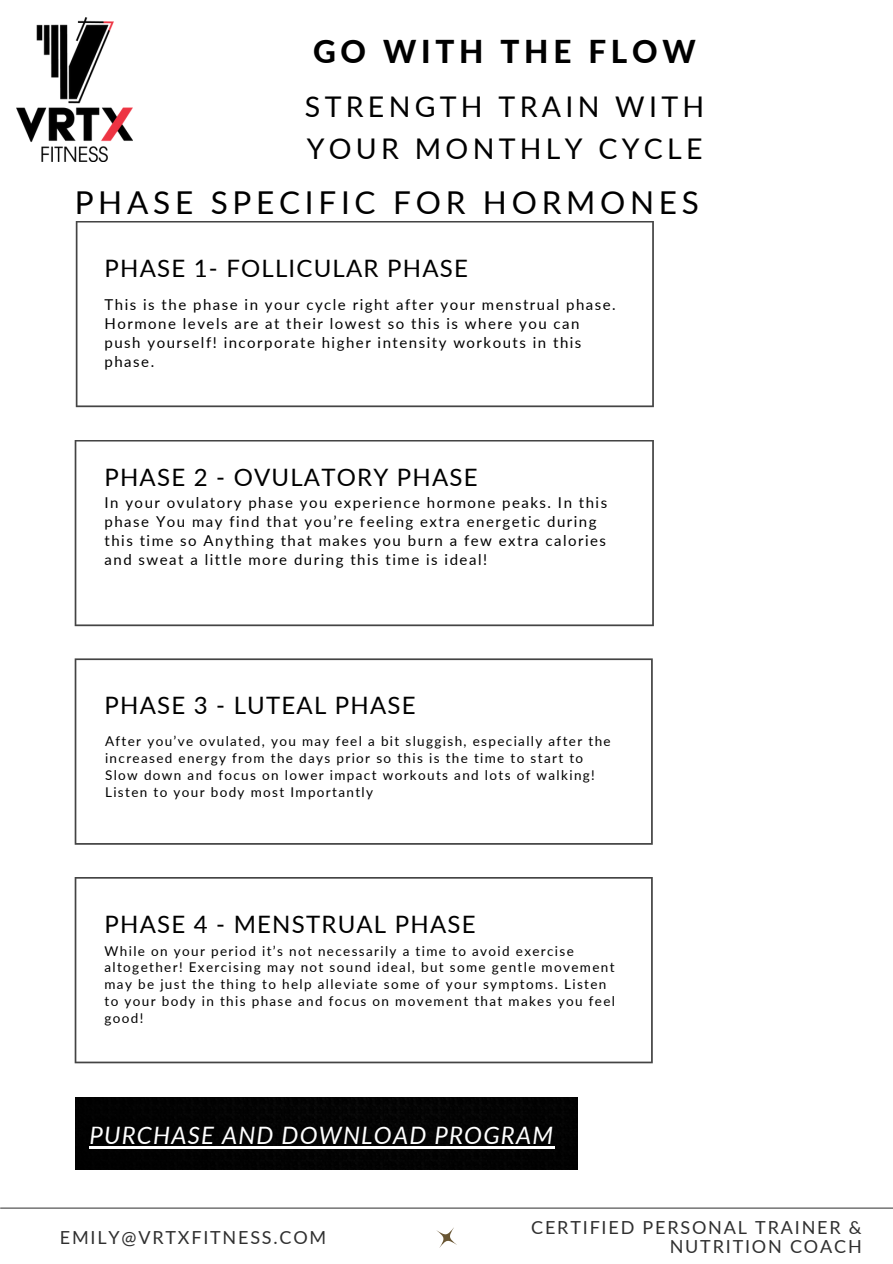
<style>
.page{position:relative;width:893px;height:1264px;background:#fff}
.page>*{position:absolute;margin:0;border:0;box-sizing:border-box;transform-origin:0 0}
.t1{font:31.5px "Lato";letter-spacing:.15em;color:#000}
.t2{font:800 31.5px "Lato";letter-spacing:.15em;color:#000}
.t3{font:28.5px "Lato";letter-spacing:.15em;color:#000}
.t4{font:24px "Lato";letter-spacing:.05em;color:#000}
.t5{font:italic 24px "Lato";letter-spacing:.05em;color:#fff}
.t6{font:18px/19.2px "Lato";letter-spacing:.1em;color:#303030;text-align:right}
.t7{font:15px/19.2px "Lato";letter-spacing:.1em;color:#000}
.t8{font:13.5px/16.8px "Lato";letter-spacing:.1em;color:#000}
</style>
<div class="page">
<svg style="left:436px;top:1227px;width:21px;height:21px"></svg>
<hr style="left:1px;top:1207px;width:891px;height:1px;background:#444">
<img style="left:16px;top:17px;width:116px;height:144px">
<svg style="left:76px;top:221px;width:578px;height:186px"></svg>
<svg style="left:75px;top:658px;width:577px;height:186px"></svg>
<svg style="left:75px;top:440px;width:579px;height:186px"></svg>
<svg style="left:75px;top:877px;width:577px;height:186px"></svg>
<div style="left:76px;top:1097px;width:501px;height:72px;background:#030303"></div>
<hr style="left:89px;top:1146px;width:465px;height:2px;background:#fff">
<p class="t2" style="left:313px;top:32px;width:384px">GO WITH THE FLOW</p>
<p class="t3" style="left:305px;top:89px;width:400px">STRENGTH TRAIN WITH</p>
<p class="t3" style="left:307px;top:131px;width:397px">YOUR MONTHLY CYCLE</p>
<p class="t1" style="left:75px;top:183px;width:625px">PHASE SPECIFIC FOR HORMONES</p>
<p class="t4" style="left:104px;top:253px;width:365px">PHASE 1- FOLLICULAR PHASE</p>
<p class="t7" style="left:104px;top:294px;width:512px">This is the phase in your cycle right after your menstrual phase.<br>Hormone levels are at their lowest so this is where you can push yourself! incorporate higher intensity workouts in this phase.</p>
<p class="t4" style="left:104px;top:462px;width:374px">PHASE 2 - OVULATORY PHASE</p>
<p class="t7" style="left:104px;top:492px;width:504px">In your ovulatory phase you experience hormone peaks. In this phase You may find that you’re feeling extra energetic during this time so Anything that makes you burn a few extra calories and sweat a little more during this time is ideal!</p>
<p class="t4" style="left:104px;top:690px;width:312px">PHASE 3 - LUTEAL PHASE</p>
<p class="t8" style="left:105px;top:732px;width:507px">After you’ve ovulated, you may feel a bit sluggish, especially after the increased energy from the days prior so this is the time to start to Slow down and focus on lower impact workouts and lots of walking!<br>Listen to your body most Importantly</p>
<p class="t4" style="left:104px;top:908px;width:372px">PHASE 4 - MENSTRUAL PHASE</p>
<p class="t8" style="left:104px;top:941px;width:512px">While on your period it’s not necessarily a time to avoid exercise altogether! Exercising may not sound ideal, but some gentle movement may be just the thing to help alleviate some of your symptoms. Listen to your body in this phase and focus on movement that makes you feel good!</p>
<p class="t5" style="left:89px;top:1120px;width:465px">PURCHASE AND DOWNLOAD PROGRAM</p>
<p class="t6" style="left:60px;top:1227px;width:268px">EMILY@VRTXFITNESS.COM</p>
<p class="t6" style="left:531px;top:1217px;width:332px">CERTIFIED PERSONAL TRAINER &amp;<br>NUTRITION COACH</p>
</div>
